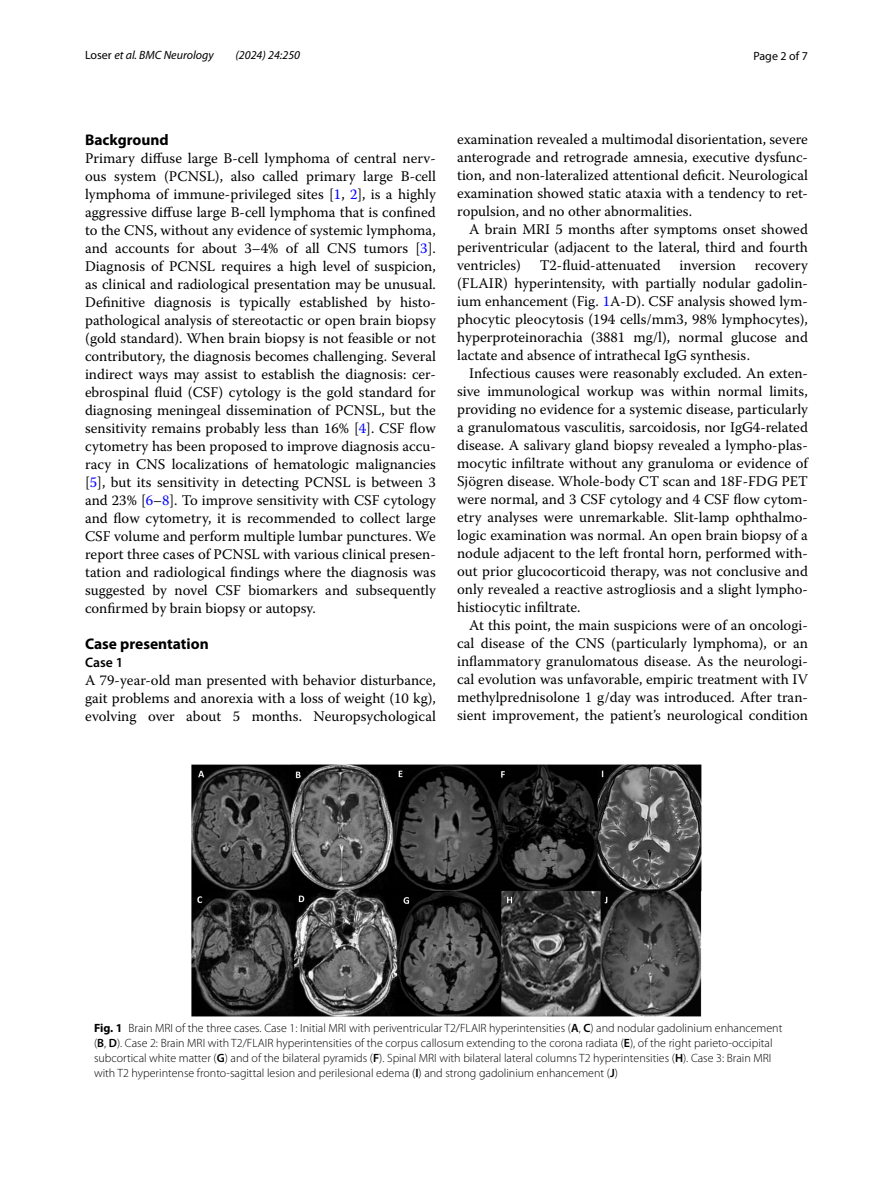
<style>
.page{position:relative;width:893px;height:1187px;background:#fff}
.page>*{position:absolute;margin:0;border:0;box-sizing:border-box;transform-origin:0 0}
.t1{font:700 15.45px "Myriad Pro";color:#000}
.t2{font:14.7px/18px "Warnock Pro";color:#000;text-align:justify}
.t3{font:600 13.8px "Myriad Pro";color:#000}
.t4{font:300 12px/15px "Myriad Pro";color:#000}
.t5{font:italic 12px "Myriad Pro";color:#000}
.t6{font:12px "Myriad Pro";color:#000}
.s1{font-style:normal}
.s2{color:#00f}
.s3{font-weight:700}
.s4{font-weight:600}
</style>
<div class="page">
<img style="left:191px;top:765px;width:511px;height:251px">
<p class="t5" style="left:85px;top:48px;width:130px"><span class="s1">Loser</span> et al. BMC Neurology</p>
<p class="t5" style="left:235px;top:48px;width:66px">(2024) 24:250</p>
<p class="t6" style="left:753px;top:48px;width:56px">Page 2 of 7</p>
<p class="t1" style="left:85px;top:129px;width:85px">Background</p>
<p class="t2" style="left:85px;top:148px;width:352px">Primary diffuse large B-cell lymphoma of central nerv&shy;ous system (PCNSL), also called primary large B-cell lymphoma of immune-privileged sites [<span class="s2">1</span>, <span class="s2">2</span>], is a highly aggressive diffuse large B-cell lymphoma that is confined to the CNS, without any evidence of systemic lymphoma, and accounts for about 3–4% of all CNS tumors [<span class="s2">3</span>].<br>Diagnosis of PCNSL requires a high level of suspicion, as clinical and radiological presentation may be unusual.<br>Definitive diagnosis is typically established by histo&shy;pathological analysis of stereotactic or open brain biopsy (gold standard). When brain biopsy is not feasible or not contributory, the diagnosis becomes challenging. Several indirect ways may assist to establish the diagnosis: cer&shy;ebrospinal fluid (CSF) cytology is the gold standard for diagnosing meningeal dissemination of PCNSL, but the sensitivity remains probably less than 16% [<span class="s2">4</span>]. CSF flow cytometry has been proposed to improve diagnosis accu&shy;racy in CNS localizations of hematologic malignancies [<span class="s2">5</span>], but its sensitivity in detecting PCNSL is between 3 and 23% [<span class="s2">6</span>–<span class="s2">8</span>]. To improve sensitivity with CSF cytology and flow cytometry, it is recommended to collect large CSF volume and perform multiple lumbar punctures. We report three cases of PCNSL with various clinical presen&shy;tation and radiological findings where the diagnosis was suggested by novel CSF biomarkers and subsequently confirmed by brain biopsy or autopsy.</p>
<p class="t1" style="left:85px;top:633px;width:125px">Case presentation</p>
<p class="t3" style="left:85px;top:653px;width:40px">Case 1</p>
<p class="t2" style="left:85px;top:670px;width:352px">A 79-year-old man presented with behavior disturbance, gait problems and anorexia with a loss of weight (10 kg), evolving over about 5 months. Neuropsychological</p>
<p class="t2" style="left:457px;top:130px;width:352px">examination revealed a multimodal disorientation, severe anterograde and retrograde amnesia, executive dysfunc&shy;tion, and non-lateralized attentional deficit. Neurological examination showed static ataxia with a tendency to ret&shy;ropulsion, and no other abnormalities.</p>
<p class="t2" style="left:457px;top:220px;width:352px;text-indent:12px">A brain MRI 5 months after symptoms onset showed periventricular (adjacent to the lateral, third and fourth ventricles)</p>
<p class="t2" style="left:540px;top:256px;width:123px">T2-fluid-attenuated</p>
<p class="t2" style="left:679px;top:256px;width:58px">inversion</p>
<p class="t2" style="left:457px;top:256px;width:352px;text-indent:298px">recovery (FLAIR) hyperintensity, with partially nodular gadolin&shy;ium enhancement (Fig. <span class="s2">1</span>A-D). CSF analysis showed lym&shy;phocytic pleocytosis (194 cells/mm3, 98% lymphocytes), hyperproteinorachia (3881 mg/l), normal glucose and lactate and absence of intrathecal IgG synthesis.</p>
<p class="t2" style="left:457px;top:364px;width:352px;text-indent:12px">Infectious causes were reasonably excluded. An exten&shy;sive immunological workup was within normal limits, providing no evidence for a systemic disease, particularly a granulomatous vasculitis, sarcoidosis, nor IgG4-related disease. A salivary gland biopsy revealed a lympho-plas&shy;mocytic infiltrate without any granuloma or evidence of Sjögren disease. Whole-body CT scan and 18F-FDG PET were normal, and 3 CSF cytology and 4 CSF flow cytom&shy;etry analyses were unremarkable. Slit-lamp ophthalmo&shy;logic examination was normal. An open brain biopsy of a nodule adjacent to the left frontal horn, performed with&shy;out prior glucocorticoid therapy, was not conclusive and only revealed a reactive astrogliosis and a slight lympho&shy;histiocytic infiltrate.</p>
<p class="t2" style="left:457px;top:616px;width:352px;text-indent:12px">At this point, the main suspicions were of an oncologi&shy;cal disease of the CNS (particularly lymphoma), or an inflammatory granulomatous disease. As the neurologi&shy;cal evolution was unfavorable, empiric treatment with IV methylprednisolone 1 g/day was introduced. After tran&shy;sient improvement, the patient’s neurological condition</p>
<p class="t4" style="left:94px;top:1020px;width:690px"><span class="s3">Fig. 1</span> Brain MRI of the three cases. Case 1: Initial MRI with periventricular T2/FLAIR hyperintensities (<span class="s4">A</span>, <span class="s4">C</span>) and nodular gadolinium enhancement (<span class="s4">B</span>, <span class="s4">D</span>). Case 2: Brain MRI with T2/FLAIR hyperintensities of the corpus callosum extending to the corona radiata (<span class="s4">E</span>), of the right parieto-occipital subcortical white matter (<span class="s4">G</span>) and of the bilateral pyramids (<span class="s4">F</span>). Spinal MRI with bilateral lateral columns T2 hyperintensities (<span class="s4">H</span>). Case 3: Brain MRI with T2 hyperintense fronto-sagittal lesion and perilesional edema (<span class="s4">I</span>) and strong gadolinium enhancement (<span class="s4">J</span>)</p>
</div>
